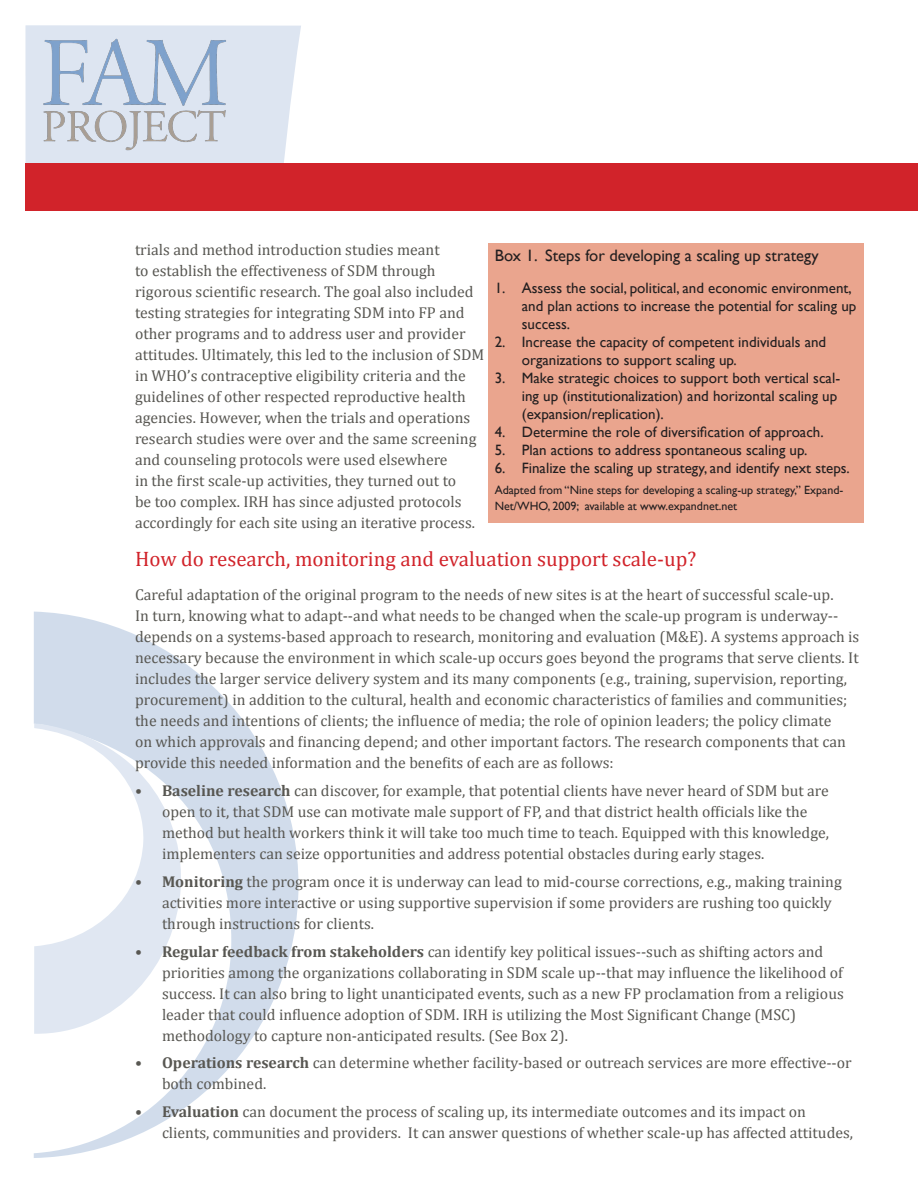
<style>
.page{position:relative;width:918px;height:1188px;background:#fff}
.page>*{position:absolute;margin:0;border:0;box-sizing:border-box;transform-origin:0 0}
.Body_text{font:21px "Cambria";color:#d1232a}
.t1{font:16.5px "Gill Sans";color:#231f20}
.Body_text-2{font:15.75px/21px "Cambria";color:#585752}
.t2{font:15px/18px "Gill Sans";color:#231f20}
.t3{font:12px/16.2px "Gill Sans";color:#231f20}
.s1{font-weight:700}
</style>
<div class="page">
<svg style="left:34px;top:612px;width:264px;height:546px"></svg>
<svg style="left:34px;top:724px;width:150px;height:311px"></svg>
<svg style="left:26px;top:25px;width:275px;height:139px;background:#dfe3ee"></svg>
<img style="left:42px;top:39px;width:184px;height:114px">
<div style="left:26px;top:164px;width:892px;height:48px;background:#d1232a"></div>
<div style="left:488px;top:243px;width:376px;height:279px;background:#eaa58e"></div>
<p class="Body_text-2" style="left:135px;top:239px;width:351px">trials and method introduction studies meant<br>to establish the effectiveness of SDM through rigorous scientific research. The goal also included testing strategies for integrating SDM into FP and other programs and to address user and provider attitudes. Ultimately, this led to the inclusion of SDM in WHO’s contraceptive eligibility criteria and the guidelines of other respected reproductive health agencies. However, when the trials and operations research studies were over and the same screening and counseling protocols were used elsewhere<br>in the first scale-up activities, they turned out to<br>be too complex. IRH has since adjusted protocols accordingly for each site using an iterative process.</p>
<p class="Body_text" style="left:135px;top:546px;width:563px">How do research, monitoring and evaluation support scale-up?</p>
<p class="Body_text-2" style="left:135px;top:584px;width:726px">Careful adaptation of the original program to the needs of new sites is at the heart of successful scale-up.<br>In turn, knowing what to adapt--and what needs to be changed when the scale-up program is underway-- depends on a systems-based approach to research, monitoring and evaluation (M&amp;E). A systems approach is necessary because the environment in which scale-up occurs goes beyond the programs that serve clients. It includes the larger service delivery system and its many components (e.g., training, supervision, reporting, procurement) in addition to the cultural, health and economic characteristics of families and communities; the needs and intentions of clients; the influence of media; the role of opinion leaders; the policy climate<br>on which approvals and financing depend; and other important factors. The research components that can provide this needed information and the benefits of each are as follows:</p>
<p class="Body_text-2" style="left:162px;top:780px;width:669px;text-indent:-27px"><span class="s1">• Baseline research</span> can discover, for example, that potential clients have never heard of SDM but are open to it, that SDM use can motivate male support of FP, and that district health officials like the method but health workers think it will take too much time to teach. Equipped with this knowledge, implementers can seize opportunities and address potential obstacles during early stages.</p>
<p class="Body_text-2" style="left:162px;top:871px;width:681px;text-indent:-27px"><span class="s1">• Monitoring</span> the program once it is underway can lead to mid-course corrections, e.g., making training activities more interactive or using supportive supervision if some providers are rushing too quickly through instructions for clients.</p>
<p class="Body_text-2" style="left:162px;top:941px;width:683px;text-indent:-27px"><span class="s1">• Regular feedback from stakeholders</span> can identify key political issues--such as shifting actors and priorities among the organizations collaborating in SDM scale up--that may influence the likelihood of success. It can also bring to light unanticipated events, such as a new FP proclamation from a religious leader that could influence adoption of SDM. IRH is utilizing the Most Significant Change (MSC) methodology to capture non-anticipated results. (See Box 2).</p>
<p class="Body_text-2" style="left:162px;top:1052px;width:691px;text-indent:-27px"><span class="s1">• Operations research</span> can determine whether facility-based or outreach services are more effective--or both combined.</p>
<p class="Body_text-2" style="left:162px;top:1101px;width:693px;text-indent:-27px"><span class="s1">• Evaluation</span> can document the process of scaling up, its intermediate outcomes and its impact on clients, communities and providers. It can answer questions of whether scale-up has affected attitudes,</p>
<p class="t1" style="left:495px;top:246px;width:325px">Box 1. Steps for developing a scaling up strategy</p>
<p class="t2" style="left:522px;top:279px;width:336px;text-indent:-27px">1. Assess the social, political, and economic environment, and plan actions to increase the potential for scaling up success.</p>
<p class="t2" style="left:522px;top:333px;width:306px;text-indent:-27px">2. Increase the capacity of competent individuals and organizations to support scaling up.</p>
<p class="t2" style="left:522px;top:369px;width:320px;text-indent:-27px">3. Make strategic choices to support both vertical scal&shy;ing up (institutionalization) and horizontal scaling up (expansion/replication).</p>
<p class="t2" style="left:495px;top:423px;width:330px">4. Determine the role of diversification of approach.</p>
<p class="t2" style="left:495px;top:441px;width:314px">5. Plan actions to address spontaneous scaling up.</p>
<p class="t2" style="left:495px;top:459px;width:357px">6. Finalize the scaling up strategy, and identify next steps.</p>
<p class="t3" style="left:495px;top:482px;width:350px">Adapted from “Nine steps for developing a scaling-up strategy,” Expand-<br>Net/WHO, 2009; available at www.expandnet.net</p>
</div>
